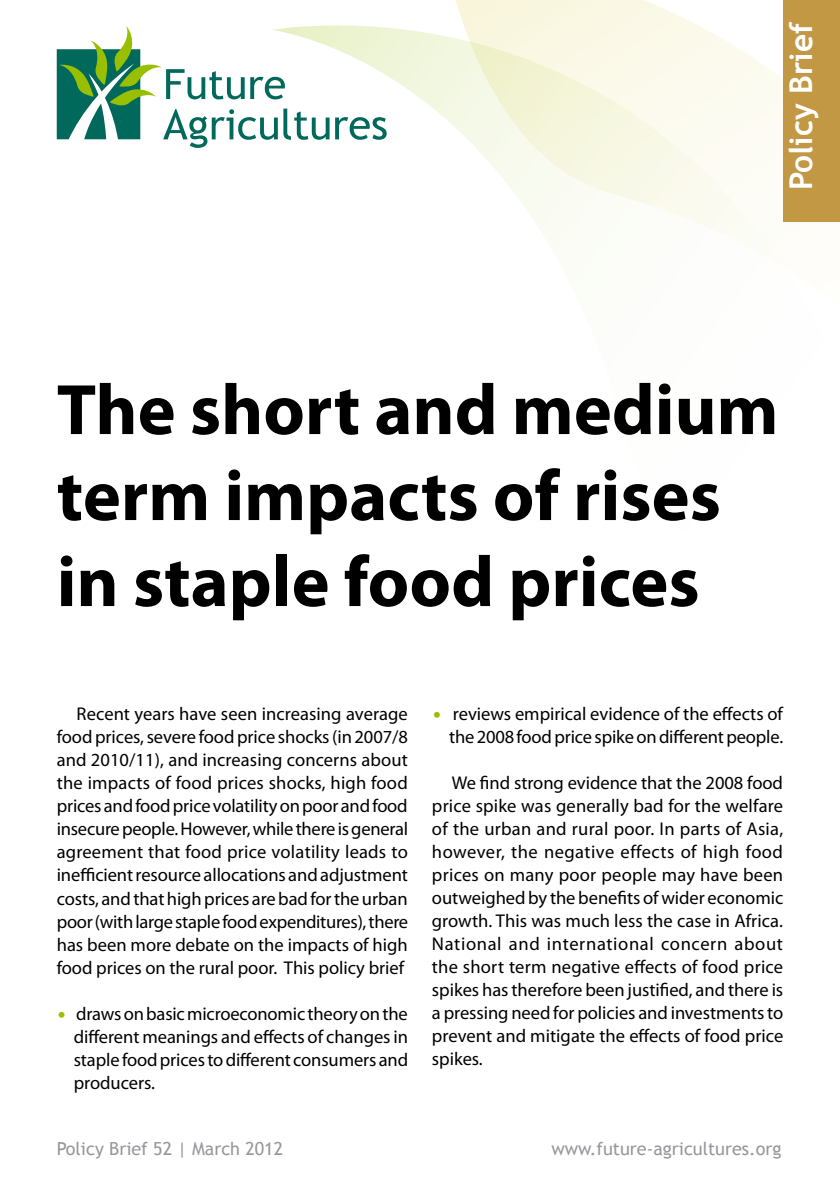
<style>
.page{position:relative;width:840px;height:1191px;background:#fff}
.page>*{position:absolute;margin:0;border:0;box-sizing:border-box;transform-origin:0 0}
.t1{font:700 72px/86px "Myriad Pro";color:#000}
.t2{font:700 31.6px "Trebuchet MS";color:#fff}
.t3{font:18.4px/23px "Myriad Pro";letter-spacing:-.005em;color:#000;text-align:justify}
.t4{font:18px "Trebuchet MS";color:#98989c}
.s1{font-family:"Trebuchet MS";font-weight:700;color:#98c000}
</style>
<div class="page">
<img style="left:319px;top:22px;width:520px;height:382px">
<svg style="left:335px;top:117px;width:51px;height:23px"></svg>
<svg style="left:57px;top:26px;width:272px;height:122px"></svg>
<div style="left:782px;top:0;width:57px;height:221px;background:#c29845"></div>
<h2 class="t2" style="left:780px;top:190px;width:169px;rotate:-90deg">Policy Brief</h2>
<h1 class="t1" style="left:57px;top:364px;width:723px">The short and medium term impacts of rises in staple food prices</h1>
<p class="t3" style="left:57px;top:702px;width:353px;text-indent:20px">Recent years have seen increasing average food prices, severe food price shocks (in 2007/8 and 2010/11), and increasing concerns about the impacts of food prices shocks, high food prices and food price volatility on poor and food insecure people. However, while there is general agreement that food price volatility leads to inefficient resource allocations and adjustment costs, and that high prices are bad for the urban poor (with large staple food expenditures), there has been more debate on the impacts of high food prices on the rural poor. This policy brief</p>
<p class="t3" style="left:74px;top:1001px;width:335px;text-indent:-17px"><span class="s1">•</span> draws on basic microeconomic theory on the different meanings and effects of changes in staple food prices to different consumers and producers.</p>
<p class="t3" style="left:432px;top:702px;width:352px;text-align:right"><span class="s1">•</span> reviews empirical evidence of the effects of the 2008 food price spike on different people.</p>
<p class="t3" style="left:432px;top:771px;width:352px;text-indent:20px">We find strong evidence that the 2008 food price spike was generally bad for the welfare of the urban and rural poor. In parts of Asia, however, the negative effects of high food prices on many poor people may have been outweighed by the benefits of wider economic growth. This was much less the case in Africa.<br>National and international concern about the short term negative effects of food price spikes has therefore been justified, and there is a pressing need for policies and investments to prevent and mitigate the effects of food price spikes.</p>
<p class="t4" style="left:57px;top:1138px;width:228px">Policy Brief 52 | March 2012</p>
<p class="t4" style="left:551px;top:1138px;width:231px">www.future-agricultures.org</p>
</div>
